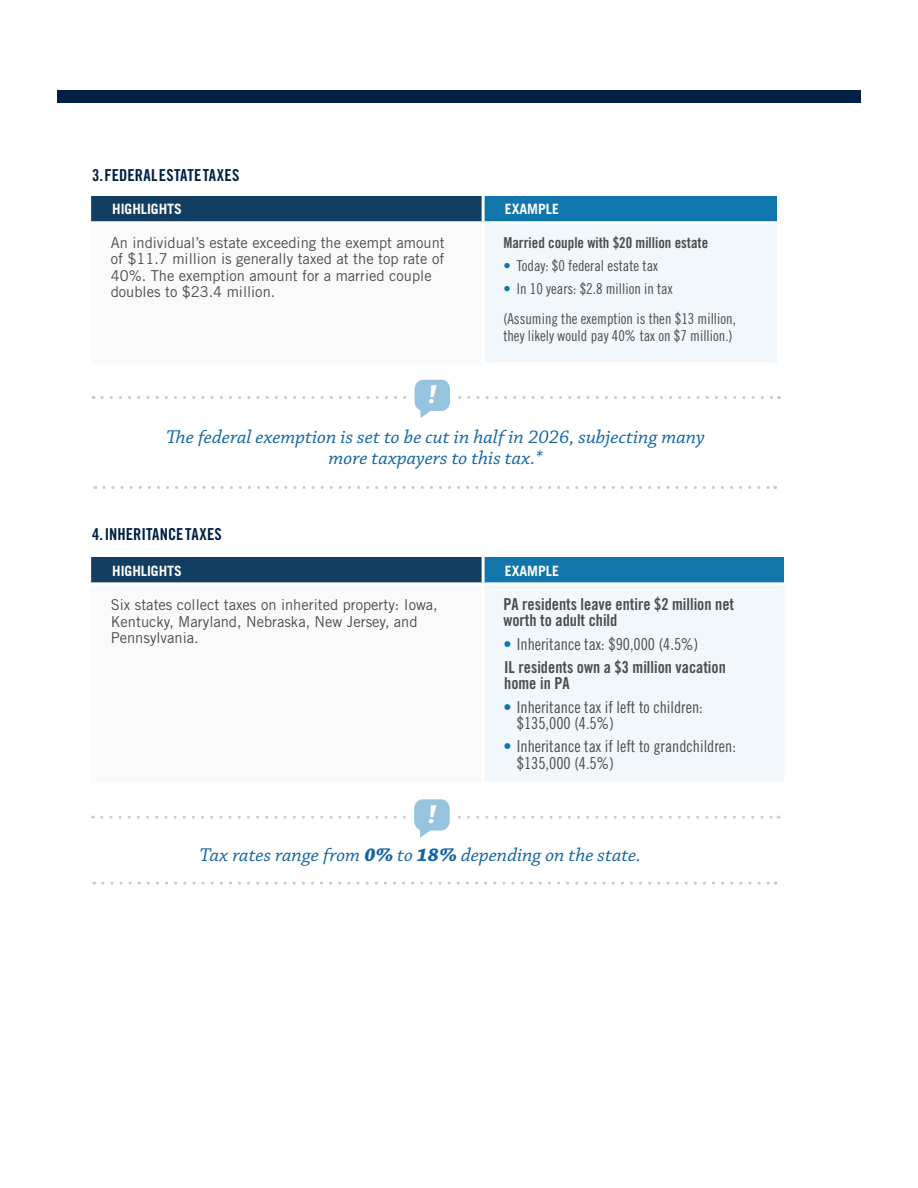
<style>
.page{position:relative;width:918px;height:1188px;background:#fff}
.page>*{position:absolute;margin:0;border:0;box-sizing:border-box;transform-origin:0 0}
.t1{font:italic 700 27.6px "Chaparral Pro";color:#fff;scale:1.04 1}
.quote{font:italic 19.5px/21px "Chaparral Pro";color:#1064a5;text-align:center;scale:1.04 1}
.t2{font:16.5px/16.5px "Trade Gothic LT Std Cn 18";color:#4b4c4d}
.Table_body{font:16.5px/16.5px "Trade Gothic LT Std Bd Cn 20";color:#4b4c4d}
.Table_Bullet{font:16.5px/16.5px "Trade Gothic LT Std Bd Cn 20";color:#4b4c4d}
.H2header{font:16.5px "Trade Gothic Bold Cond Twenty";letter-spacing:.005em;color:#002045}
.Table_body-2{font:15px/16.5px "Trade Gothic LT Std";color:#4b4c4d}
.Table_body-3{font:15px/16.5px "Trade Gothic LT Std Cn 18";color:#4b4c4d}
.Table_body-4{font:15px "Trade Gothic LT Std Bd Cn 20";color:#4b4c4d}
.H3_Table_Head{font:700 14.25px "Trade Gothic LT Std";color:#fff}
.s1{color:#1076ab}
.s2{font-weight:700}
</style>
<div class="page">
<div style="left:57px;top:90px;width:804px;height:12px;background:#002045"></div>
<div style="left:91px;top:557px;width:392px;height:27px;background:#123e61"></div>
<div style="left:483px;top:557px;width:301px;height:27px;background:#1076ab"></div>
<div style="left:91px;top:584px;width:392px;height:198px;background:#fafafa"></div>
<div style="left:483px;top:584px;width:301px;height:198px;background:#f1f7fb"></div>
<hr style="left:483px;top:582px;width:301px;height:3px;background:#fff">
<hr style="left:482px;top:557px;width:3px;height:25px;background:#fff">
<hr style="left:90px;top:582px;width:393px;height:3px;background:#fff">
<hr style="left:482px;top:585px;width:3px;height:197px;background:#fff">
<hr style="left:784px;top:585px;width:1px;height:197px;background:#f1f7fb">
<svg style="left:103px;top:882px;width:673px;height:3px"></svg>
<svg style="left:102px;top:799px;width:677px;height:39px"></svg>
<div style="left:91px;top:196px;width:392px;height:27px;background:#123e61"></div>
<div style="left:483px;top:196px;width:294px;height:27px;background:#1076ab"></div>
<div style="left:91px;top:223px;width:392px;height:140px;background:#fafafa"></div>
<div style="left:483px;top:223px;width:294px;height:140px;background:#f1f7fb"></div>
<hr style="left:483px;top:221px;width:294px;height:3px;background:#fff">
<hr style="left:482px;top:196px;width:3px;height:25px;background:#fff">
<hr style="left:90px;top:221px;width:393px;height:3px;background:#fff">
<hr style="left:482px;top:224px;width:3px;height:139px;background:#fff">
<svg style="left:104px;top:486px;width:672px;height:3px"></svg>
<svg style="left:102px;top:379px;width:677px;height:39px"></svg>
<h2 class="H2header" style="left:92px;top:165px;width:149px">3. FEDERAL ESTATE TAXES</h2>
<h3 class="H3_Table_Head" style="left:112px;top:201px;width:71px">HIGHLIGHTS</h3>
<h3 class="H3_Table_Head" style="left:505px;top:201px;width:56px">EXAMPLE</h3>
<p class="Table_body-2" style="left:111px;top:234px;width:335px">An individual’s estate exceeding the exempt amount of $11.7 million is generally taxed at the top rate of 40%. The exemption amount for a married couple doubles to $23.4 million.</p>
<p class="Table_body-4" style="left:503px;top:233px;width:206px">Married couple with $20 million estate</p>
<p class="Table_body-3" style="left:503px;top:257px;width:156px"><span class="s1">•</span> Today: $0 federal estate tax</p>
<p class="Table_body-3" style="left:503px;top:281px;width:171px"><span class="s1">•</span> In 10 years: $2.8 million in tax</p>
<p class="Table_body-3" style="left:503px;top:311px;width:234px">(Assuming the exemption is then $13 million, they likely would pay 40% tax on $7 million.)</p>
<h1 class="t1" style="left:428px;top:379px;width:10px">!</h1>
<p class="quote" style="left:166px;top:427px;width:519px">The federal exemption is set to be cut in half in 2026, subjecting many more taxpayers to this tax.*</p>
<h2 class="H2header" style="left:92px;top:524px;width:131px">4. INHERITANCE TAXES</h2>
<h3 class="H3_Table_Head" style="left:112px;top:562px;width:71px">HIGHLIGHTS</h3>
<h3 class="H3_Table_Head" style="left:505px;top:562px;width:56px">EXAMPLE</h3>
<p class="Table_body-2" style="left:111px;top:596px;width:328px">Six states collect taxes on inherited property: Iowa,<br>Kentucky, Maryland, Nebraska, New Jersey, and<br>Pennsylvania.</p>
<p class="Table_body" style="left:503px;top:596px;width:232px">PA residents leave entire $2 million net worth to adult child</p>
<p class="t2" style="left:503px;top:635px;width:196px"><span class="s1">•</span> Inheritance tax: $90,000 (4.5%)</p>
<p class="Table_Bullet" style="left:504px;top:659px;width:223px">IL residents own a $3 million vacation home in PA</p>
<p class="t2" style="left:517px;top:698px;width:187px;text-indent:-14px"><span class="s1">•</span> Inheritance tax if left to children: $135,000 (4.5%)</p>
<p class="t2" style="left:517px;top:738px;width:221px;text-indent:-14px"><span class="s1">•</span> Inheritance tax if left to grandchildren: $135,000 (4.5%)</p>
<h1 class="t1" style="left:428px;top:798px;width:10px">!</h1>
<p class="quote" style="left:200px;top:845px;width:426px">Tax rates range from <span class="s2">0%</span> to <span class="s2">18%</span> depending on the state.</p>
</div>
